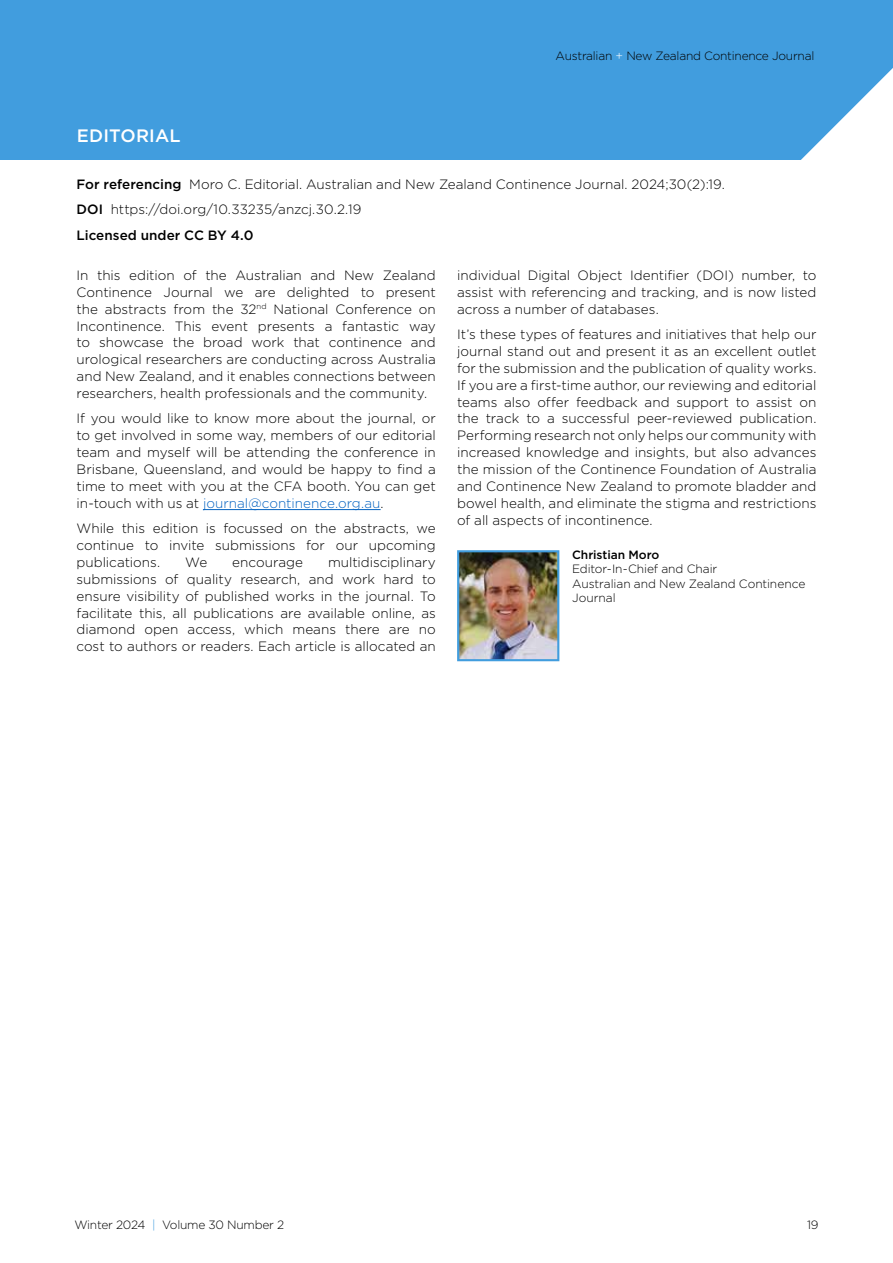
<style>
.page{position:relative;width:893px;height:1263px;background:#fff}
.page>*{position:absolute;margin:0;border:0;box-sizing:border-box;transform-origin:0 0}
.t1{font:500 18px "Gotham Pro";letter-spacing:.01em;color:#fff}
.t2{font:300 13.5px/16.8px "Gotham Pro";color:#000;text-align:justify}
.t3{font:300 12px/14.4px "Gotham Pro";letter-spacing:-.02em;color:#000}
.t4{font:500 12px "Gotham Pro";letter-spacing:-.005em;color:#000}
.s1{color:#fff}
.s2{font-weight:500}
.s3{color:#0563c1}
.s4{color:#419dde}
</style>
<div class="page">
<div style="left:0;top:0;width:893px;height:160px;background:#419dde"></div>
<svg style="left:801px;top:68px;width:92px;height:92px"></svg>
<img style="left:460px;top:553px;width:96px;height:105px">
<div style="left:457px;top:550px;width:102px;height:111px;border:2px solid #419dde"></div>
<hr style="left:203px;top:509px;width:178px;height:1px;background:#0563c1">
<p class="t3" style="left:556px;top:48px;width:260px">Australian <span class="s1">+</span> New Zealand Continence Journal</p>
<h1 class="t1" style="left:77px;top:126px;width:105px">EDITORIAL</h1>
<p class="t2" style="left:77px;top:172px;width:650px;line-height:25.3px;text-align:left"><span class="s2">For referencing</span> Moro C. Editorial. Australian and New Zealand Continence Journal. 2024;30(2):19.<br><span class="s2">DOI</span> https://doi.org/10.33235/anzcj.30.2.19<br><span class="s2">Licensed under CC BY 4.0</span></p>
<p class="t2" style="left:77px;top:267px;width:361px">In this edition of the Australian and New Zealand Continence Journal we are delighted to present the abstracts from the 32<sup>nd</sup> National Conference on Incontinence. This event presents a fantastic way to showcase the broad work that continence and urological researchers are conducting across Australia and New Zealand, and it enables connections between researchers, health professionals and the community.</p>
<p class="t2" style="left:77px;top:410px;width:361px">If you would like to know more about the journal, or to get involved in some way, members of our editorial team and myself will be attending the conference in Brisbane, Queensland, and would be happy to find a time to meet with you at the CFA booth. You can get in-touch with us at <span class="s3">journal@continence.org.au</span>.</p>
<p class="t2" style="left:77px;top:520px;width:361px">While this edition is focussed on the abstracts, we continue to invite submissions for our upcoming publications.</p>
<p class="t2" style="left:77px;top:554px;width:361px;text-indent:251px">multidisciplinary submissions of quality research, and work hard to ensure visibility of published works in the journal. To facilitate this, all publications are available online, as diamond open access, which means there are no cost to authors or readers. Each article is allocated an</p>
<p class="t2" style="left:185px;top:554px;width:24px">We</p>
<p class="t2" style="left:232px;top:554px;width:72px">encourage</p>
<p class="t2" style="left:457px;top:267px;width:361px">individual Digital Object Identifier (DOI) number, to assist with referencing and tracking, and is now listed across a number of databases.</p>
<p class="t2" style="left:457px;top:326px;width:361px">It’s these types of features and initiatives that help our journal stand out and present it as an excellent outlet for the submission and the publication of quality works.<br>If you are a first-time author, our reviewing and editorial teams also offer feedback and support to assist on the track to a successful peer-reviewed publication.<br>Performing research not only helps our community with increased knowledge and insights, but also advances the mission of the Continence Foundation of Australia and Continence New Zealand to promote bladder and bowel health, and eliminate the stigma and restrictions of all aspects of incontinence.</p>
<p class="t4" style="left:572px;top:548px;width:89px">Christian Moro</p>
<p class="t3" style="left:572px;top:562px;width:235px">Editor-In-Chief and Chair<br>Australian and New Zealand Continence<br>Journal</p>
<p class="t3" style="left:74px;top:1218px;width:211px">Winter 2024 <span class="s4">|</span> Volume 30 Number 2</p>
<p class="t3" style="left:807px;top:1218px;width:13px">19</p>
</div>
